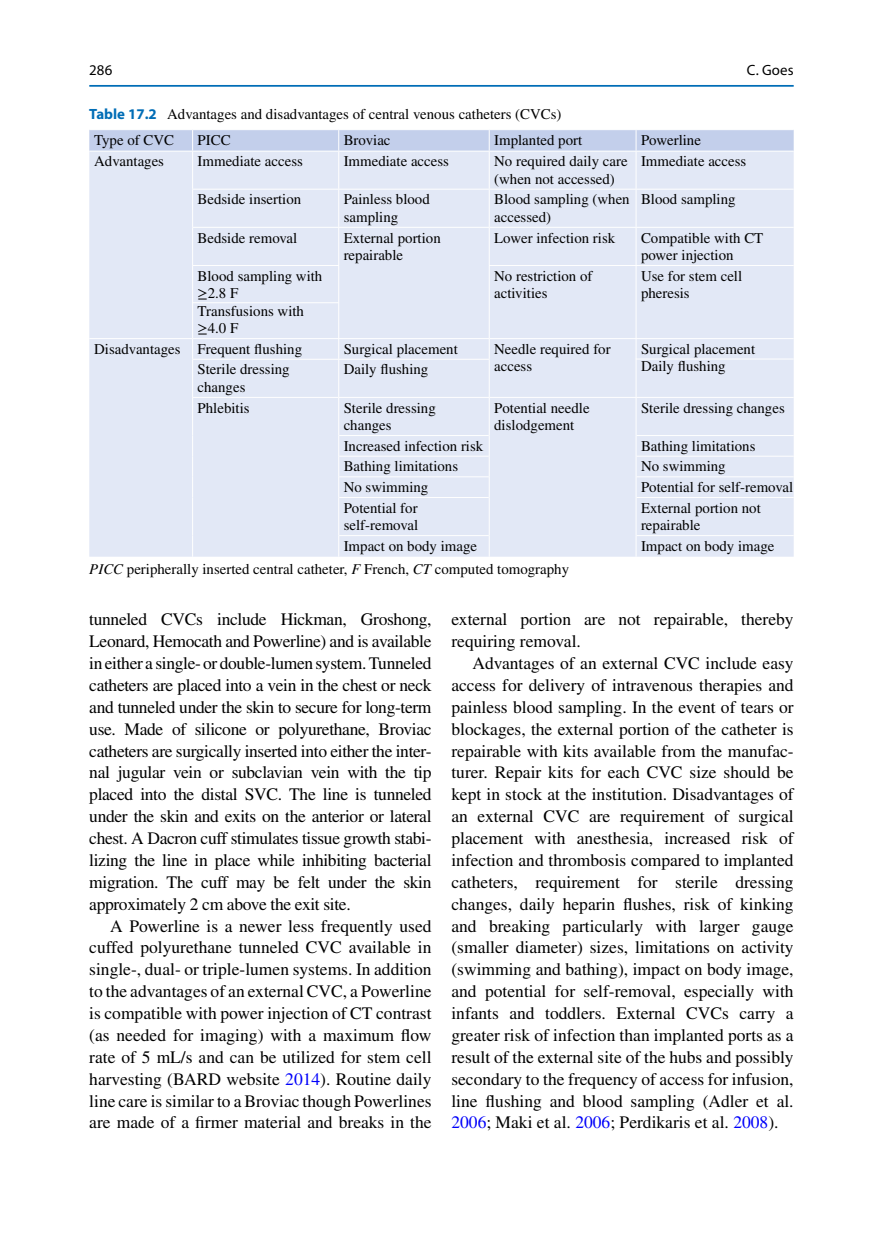
<style>
.page{position:relative;width:883px;height:1260px;background:#fff}
.page>*{position:absolute;margin:0;border:0;box-sizing:border-box;transform-origin:0 0}
.t1{font:17.5px/21.9px "Qlnrby Times";color:#000;text-align:justify}
.t2{font:14.88px/17.5px "Qlnrby Times";color:#000}
.t3{font:14.88px "Bhltks Myriad";letter-spacing:.015em;color:#000}
.s1{font-family:"Hjgrcn Myriad";font-weight:700;color:#006db6}
.s2{font-family:"Hygjvk STIX General"}
.s3{font-family:"Jcykrr Times";font-style:italic}
.s4{color:#0000fa}
</style>
<div class="page">
<div style="left:89px;top:152px;width:705px;height:405px;background:#e2e8f6"></div>
<svg style="left:89px;top:130px;width:705px;height:21px;background:#c4d0eb"></svg>
<hr style="left:338px;top:152px;width:1px;height:37px;background:#fff">
<hr style="left:636px;top:152px;width:1px;height:37px;background:#fff">
<hr style="left:192px;top:189px;width:297px;height:1px;background:#fff">
<hr style="left:338px;top:190px;width:1px;height:37px;background:#fff">
<hr style="left:489px;top:189px;width:305px;height:1px;background:#fff">
<hr style="left:636px;top:190px;width:1px;height:37px;background:#fff">
<hr style="left:192px;top:227px;width:297px;height:1px;background:#fff">
<hr style="left:338px;top:228px;width:1px;height:37px;background:#fff">
<hr style="left:489px;top:227px;width:305px;height:1px;background:#fff">
<hr style="left:636px;top:228px;width:1px;height:37px;background:#fff">
<hr style="left:192px;top:265px;width:147px;height:1px;background:#fff">
<hr style="left:338px;top:266px;width:1px;height:72px;background:#fff">
<hr style="left:489px;top:265px;width:305px;height:1px;background:#fff">
<hr style="left:636px;top:266px;width:1px;height:72px;background:#fff">
<hr style="left:193px;top:338px;width:296px;height:1px;background:#fff">
<svg style="left:338px;top:339px;width:1px;height:20px"></svg>
<hr style="left:489px;top:338px;width:305px;height:1px;background:#fff">
<svg style="left:636px;top:339px;width:1px;height:20px"></svg>
<hr style="left:636px;top:359px;width:1px;height:38px;background:#fff">
<hr style="left:192px;top:359px;width:298px;height:1px;background:#fff">
<hr style="left:338px;top:360px;width:1px;height:37px;background:#fff">
<hr style="left:339px;top:397px;width:150px;height:1px;background:#fff">
<hr style="left:636px;top:397px;width:158px;height:1px;background:#fff">
<hr style="left:339px;top:435px;width:150px;height:1px;background:#fff">
<hr style="left:637px;top:435px;width:157px;height:1px;background:#fff">
<hr style="left:339px;top:456px;width:150px;height:1px;background:#fff">
<hr style="left:637px;top:456px;width:157px;height:1px;background:#fff">
<hr style="left:339px;top:476px;width:150px;height:1px;background:#fff">
<hr style="left:637px;top:476px;width:157px;height:1px;background:#fff">
<hr style="left:339px;top:497px;width:150px;height:1px;background:#fff">
<hr style="left:637px;top:497px;width:157px;height:1px;background:#fff">
<hr style="left:489px;top:397px;width:147px;height:1px;background:#fff">
<hr style="left:636px;top:398px;width:1px;height:38px;background:#fff">
<svg style="left:636px;top:436px;width:1px;height:61px"></svg>
<hr style="left:636px;top:497px;width:1px;height:39px;background:#fff">
<hr style="left:339px;top:535px;width:150px;height:1px;background:#fff">
<hr style="left:192px;top:397px;width:147px;height:1px;background:#fff">
<hr style="left:338px;top:398px;width:1px;height:38px;background:#fff">
<svg style="left:338px;top:436px;width:1px;height:61px"></svg>
<hr style="left:338px;top:497px;width:1px;height:39px;background:#fff">
<svg style="left:338px;top:536px;width:1px;height:21px"></svg>
<hr style="left:637px;top:535px;width:157px;height:1px;background:#fff">
<svg style="left:636px;top:536px;width:1px;height:21px"></svg>
<hr style="left:89px;top:338px;width:104px;height:1px;background:#fff">
<hr style="left:192px;top:152px;width:1px;height:37px;background:#fff">
<hr style="left:192px;top:190px;width:1px;height:37px;background:#fff">
<hr style="left:192px;top:228px;width:1px;height:37px;background:#fff">
<hr style="left:192px;top:266px;width:1px;height:72px;background:#fff">
<svg style="left:192px;top:339px;width:1px;height:20px"></svg>
<hr style="left:192px;top:360px;width:1px;height:37px;background:#fff">
<hr style="left:192px;top:398px;width:1px;height:38px;background:#fff">
<svg style="left:192px;top:436px;width:1px;height:61px"></svg>
<hr style="left:192px;top:497px;width:1px;height:39px;background:#fff">
<svg style="left:192px;top:536px;width:1px;height:21px"></svg>
<hr style="left:489px;top:152px;width:1px;height:37px;background:#fff">
<hr style="left:489px;top:190px;width:1px;height:37px;background:#fff">
<hr style="left:489px;top:228px;width:1px;height:37px;background:#fff">
<hr style="left:489px;top:266px;width:1px;height:72px;background:#fff">
<svg style="left:489px;top:536px;width:1px;height:21px"></svg>
<svg style="left:489px;top:339px;width:1px;height:20px"></svg>
<hr style="left:489px;top:360px;width:1px;height:37px;background:#fff">
<hr style="left:489px;top:398px;width:1px;height:38px;background:#fff">
<svg style="left:489px;top:436px;width:1px;height:61px"></svg>
<hr style="left:489px;top:497px;width:1px;height:39px;background:#fff">
<hr style="left:192px;top:302px;width:147px;height:1px;background:#fff">
<hr style="left:636px;top:359px;width:158px;height:1px;background:#fff">
<hr style="left:89px;top:85px;width:705px;height:2px;background:#006db6">
<p class="t3" style="left:89px;top:64px;width:25px">286</p>
<p class="t2" style="left:94px;top:102px;width:469px;line-height:26.6px;text-indent:-5px"><span class="s1">Table 17.2</span> Advantages and disadvantages of central venous catheters (CVCs)<br>Type of CVC</p>
<p class="t2" style="left:198px;top:133px;width:35px">PICC</p>
<p class="t2" style="left:344px;top:133px;width:48px">Broviac</p>
<p class="t2" style="left:494px;top:133px;width:90px">Implanted port</p>
<p class="t2" style="left:641px;top:133px;width:61px">Powerline</p>
<p class="t3" style="left:747px;top:64px;width:48px">C. Goes</p>
<p class="t2" style="left:94px;top:154px;width:71px">Advantages</p>
<p class="t2" style="left:198px;top:154px;width:107px">Immediate access</p>
<p class="t2" style="left:344px;top:154px;width:107px">Immediate access</p>
<p class="t2" style="left:494px;top:154px;width:135px">No required daily care (when not accessed)</p>
<p class="t2" style="left:641px;top:154px;width:107px">Immediate access</p>
<p class="t2" style="left:198px;top:192px;width:105px">Bedside insertion</p>
<p class="t2" style="left:344px;top:192px;width:88px">Painless blood sampling</p>
<p class="t2" style="left:494px;top:192px;width:137px">Blood sampling (when accessed)</p>
<p class="t2" style="left:641px;top:192px;width:96px">Blood sampling</p>
<p class="t2" style="left:198px;top:230px;width:101px">Bedside removal</p>
<p class="t2" style="left:344px;top:230px;width:99px">External portion repairable</p>
<p class="t2" style="left:494px;top:230px;width:123px">Lower infection risk</p>
<p class="t2" style="left:641px;top:230px;width:124px">Compatible with CT power injection</p>
<p class="t2" style="left:198px;top:268px;width:126px">Blood sampling with <span class="s2">≥</span>2.8 F<br>Transfusions with <span class="s2">≥</span>4.0 F</p>
<p class="t2" style="left:494px;top:268px;width:100px">No restriction of activities</p>
<p class="t2" style="left:641px;top:268px;width:103px">Use for stem cell pheresis</p>
<p class="t2" style="left:94px;top:342px;width:209px">Disadvantages Frequent flushing</p>
<p class="t2" style="left:344px;top:342px;width:116px">Surgical placement</p>
<p class="t2" style="left:494px;top:342px;width:118px">Needle required for access</p>
<p class="t2" style="left:641px;top:342px;width:116px">Surgical placement<br>Daily flushing</p>
<p class="t2" style="left:198px;top:362px;width:94px">Sterile dressing changes</p>
<p class="t2" style="left:344px;top:362px;width:86px">Daily flushing</p>
<p class="t2" style="left:198px;top:400px;width:54px">Phlebitis</p>
<p class="t2" style="left:344px;top:400px;width:94px">Sterile dressing changes</p>
<p class="t2" style="left:494px;top:400px;width:97px">Potential needle dislodgement</p>
<p class="t2" style="left:641px;top:400px;width:145px">Sterile dressing changes</p>
<p class="t2" style="left:344px;top:438px;width:141px">Increased infection risk</p>
<p class="t2" style="left:641px;top:438px;width:116px">Bathing limitations</p>
<p class="t2" style="left:344px;top:459px;width:116px">Bathing limitations</p>
<p class="t2" style="left:641px;top:459px;width:86px">No swimming</p>
<p class="t2" style="left:344px;top:480px;width:86px">No swimming</p>
<p class="t2" style="left:641px;top:480px;width:154px">Potential for self-removal</p>
<p class="t2" style="left:344px;top:500px;width:76px">Potential for self-removal</p>
<p class="t2" style="left:641px;top:500px;width:121px">External portion not repairable</p>
<p class="t2" style="left:344px;top:539px;width:135px">Impact on body image</p>
<p class="t2" style="left:641px;top:539px;width:135px">Impact on body image</p>
<p class="t2" style="left:89px;top:562px;width:481px"><span class="s3">PICC</span> peripherally inserted central catheter, <span class="s3">F</span> French, <span class="s3">CT</span> computed tomography</p>
<p class="t1" style="left:89px;top:610px;width:344px">tunneled CVCs include Hickman, Groshong, Leonard, Hemocath and Powerline) and is available in either a single- or double-lumen system. Tunneled catheters are placed into a vein in the chest or neck and tunneled under the skin to secure for long-term use. Made of silicone or polyurethane, Broviac catheters are surgically inserted into either the inter&shy;nal jugular vein or subclavian vein with the tip placed into the distal SVC. The line is tunneled under the skin and exits on the anterior or lateral chest. A Dacron cuff stimulates tissue growth stabi&shy;lizing the line in place while inhibiting bacterial migration. The cuff may be felt under the skin approximately 2 cm above the exit site.</p>
<p class="t1" style="left:89px;top:916px;width:344px;text-indent:21px">A Powerline is a newer less frequently used cuffed polyurethane tunneled CVC available in single-, dual- or triple-lumen systems. In addition to the advantages of an external CVC, a Powerline is compatible with power injection of CT contrast (as needed for imaging) with a maximum flow rate of 5 mL/s and can be utilized for stem cell harvesting (BARD website <span class="s4">2014</span> ). Routine daily line care is similar to a Broviac though Powerlines are made of a firmer material and breaks in the</p>
<p class="t1" style="left:451px;top:610px;width:344px">external portion are not repairable, thereby requiring removal.</p>
<p class="t1" style="left:451px;top:654px;width:344px;text-indent:21px">Advantages of an external CVC include easy access for delivery of intravenous therapies and painless blood sampling. In the event of tears or blockages, the external portion of the catheter is repairable with kits available from the manufac&shy;turer. Repair kits for each CVC size should be kept in stock at the institution. Disadvantages of an external CVC are requirement of surgical placement with anesthesia, increased risk of infection and thrombosis compared to implanted catheters, requirement for sterile dressing changes, daily heparin flushes, risk of kinking and breaking particularly with larger gauge (smaller diameter) sizes, limitations on activity (swimming and bathing), impact on body image, and potential for self-removal, especially with infants and toddlers. External CVCs carry a greater risk of infection than implanted ports as a result of the external site of the hubs and possibly secondary to the frequency of access for infusion, line flushing and blood sampling (Adler et al.<br><span class="s4">2006</span> ; Maki et al. <span class="s4">2006</span> ; Perdikaris et al. <span class="s4">2008</span> ).</p>
</div>
